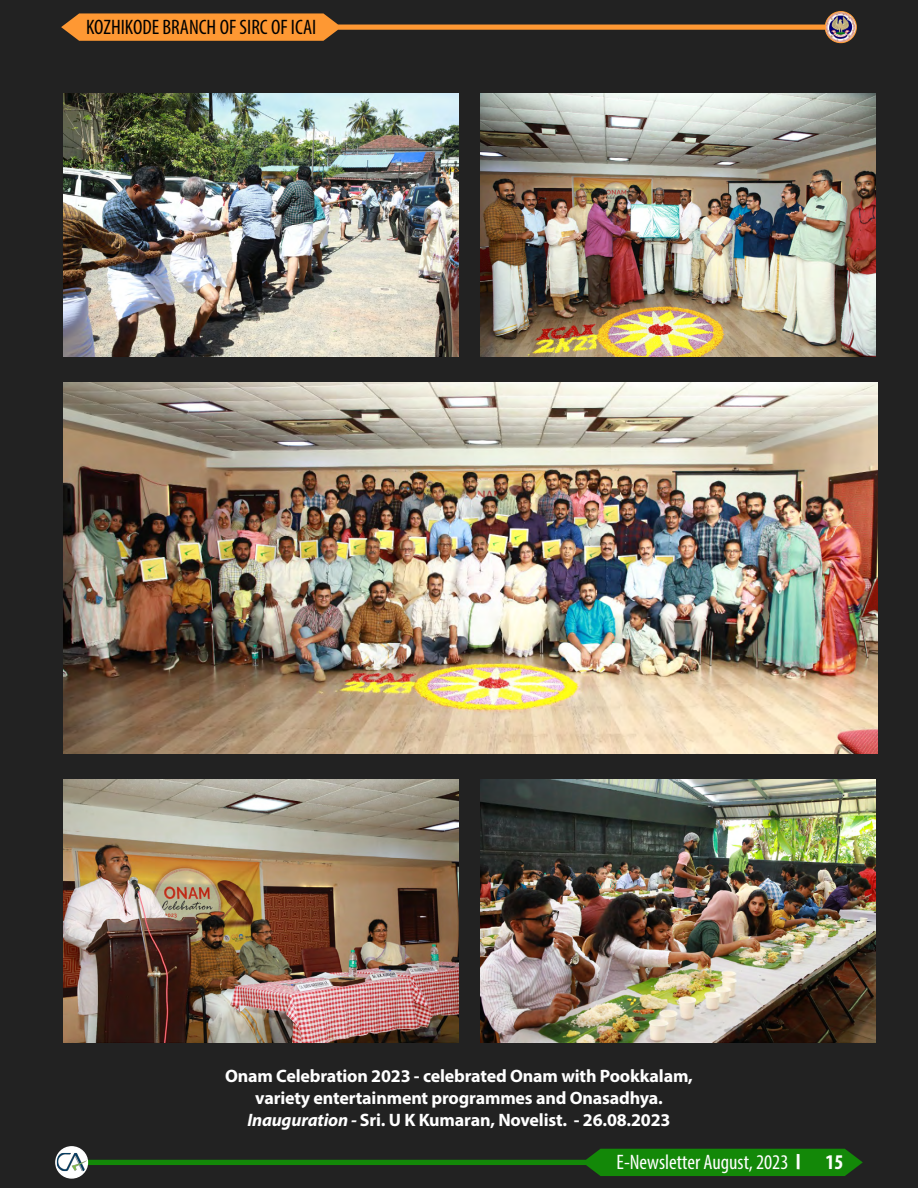
<style>
.page{position:relative;width:918px;height:1188px;background:#222}
.page>*{position:absolute;margin:0;border:0;box-sizing:border-box;transform-origin:0 0}
.t1{font:condensed 21px "Myriad Pro";color:#000}
.t2{font:condensed 21px "Myriad Pro";color:#fff}
.t3{font:700 18px/21.6px "Myriad Pro";letter-spacing:-.01em;color:#fff;text-align:center}
.s1{font-style:italic}
.s2{font-family:"Mosk Bold 700";font-stretch:normal}
.s3{font-weight:700}
</style>
<div class="page">
<svg style="left:61px;top:13px;width:765px;height:28px"></svg>
<img style="left:826px;top:12px;width:30px;height:30px">
<div style="left:825px;top:11px;width:32px;height:32px;border:1px solid #fe9833;border-radius:50%"></div>
<svg style="left:80px;top:1149px;width:783px;height:27px"></svg>
<div style="left:56px;top:1147px;width:31px;height:31px;background:#fff;border-radius:50%"></div>
<img style="left:57px;top:1153px;width:30px;height:18px">
<div style="left:55px;top:1146px;width:33px;height:33px;border:1px solid #fff;border-radius:50%"></div>
<img style="left:64px;top:93px;width:395px;height:264px">
<img style="left:480px;top:93px;width:395px;height:264px">
<img style="left:64px;top:779px;width:395px;height:264px">
<img style="left:64px;top:383px;width:814px;height:370px">
<img style="left:480px;top:779px;width:395px;height:264px">
<p class="t1" style="left:86px;top:14px;width:232px">KOZHIKODE BRANCH OF SIRC OF ICAI</p>
<p class="t3" style="left:225px;top:1065px;width:469px">Onam Celebration 2023 - celebrated Onam with Pookkalam, variety entertainment programmes and Onasadhya.<br><span class="s1">Inauguration -</span> Sri. U K Kumaran, Novelist. - 26.08.2023</p>
<p class="t2" style="left:617px;top:1149px;width:228px">E-Newsletter August, 2023 <span class="s2">|</span> <span class="s3">15</span></p>
</div>
